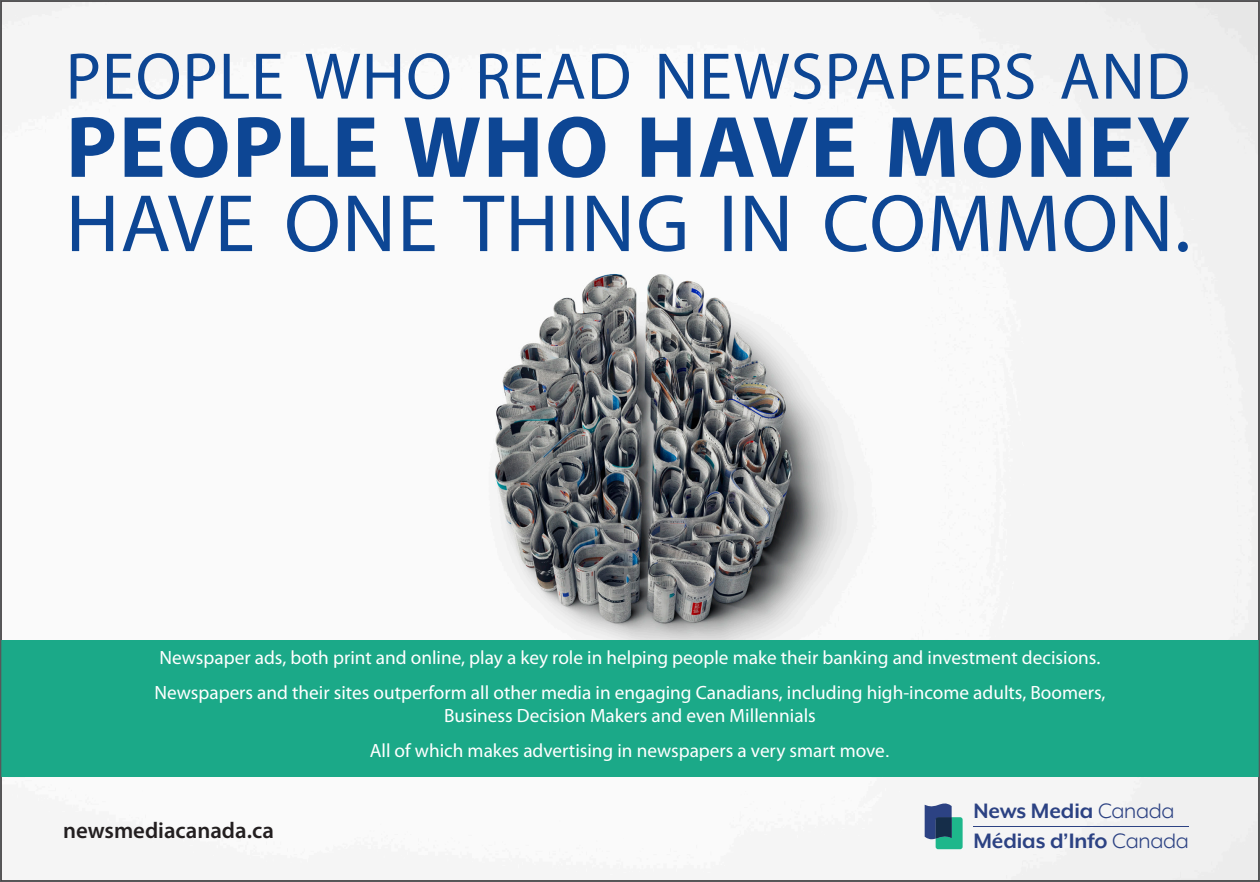
<style>
.page{position:relative;width:1260px;height:882px;background:#fff}
.page>*{position:absolute;margin:0;border:0;box-sizing:border-box;transform-origin:0 0}
.t1{font:700 23.97px/30.3px "Mr Eaves XL Mod OT";letter-spacing:-.005em;color:#2c4283}
.t2{font:600 22.75px "Myriad Pro";color:#231f20}
.t3{font:19.25px/35.2px "Myriad Pro";color:#fff}
.s1{font-family:"Arial"}
.s2{font-weight:400}
</style>
<div class="page">
<img style="left:3px;top:3px;width:1254px;height:876px">
<svg style="left:72px;top:195px;width:1116px;height:57px"></svg>
<svg style="left:72px;top:117px;width:1117px;height:61px"></svg>
<svg style="left:71px;top:53px;width:1117px;height:46px;fill:#f5f5f5"></svg>
<div style="left:0;top:640px;width:1260px;height:137px;background:#1ba988"></div>
<hr style="left:973px;top:826px;width:216px;height:1px;background:#2c4283">
<svg style="left:925px;top:802px;width:38px;height:47px"></svg>
<p class="t3" style="left:155px;top:640px;width:952px">Newspaper ads, both print and online, play a key role in helping people make their banking and investment decisions.<br>Newspapers and their sites outperform all other media in engaging Canadians, including high-income adults, Boomers,</p>
<p class="t3" style="left:370px;top:698px;width:522px;text-align:center">Business Decision Makers and even Millennials<br>All of which makes advertising in newspapers a very smart move<span class="s1">.</span></p>
<p class="t2" style="left:63px;top:818px;width:212px">newsmediacanada.ca</p>
<p class="t1" style="left:973px;top:796px;width:217px">News Media <span class="s2">Canada<br></span>Médias d’Info <span class="s2">Canada</span></p>
</div>
